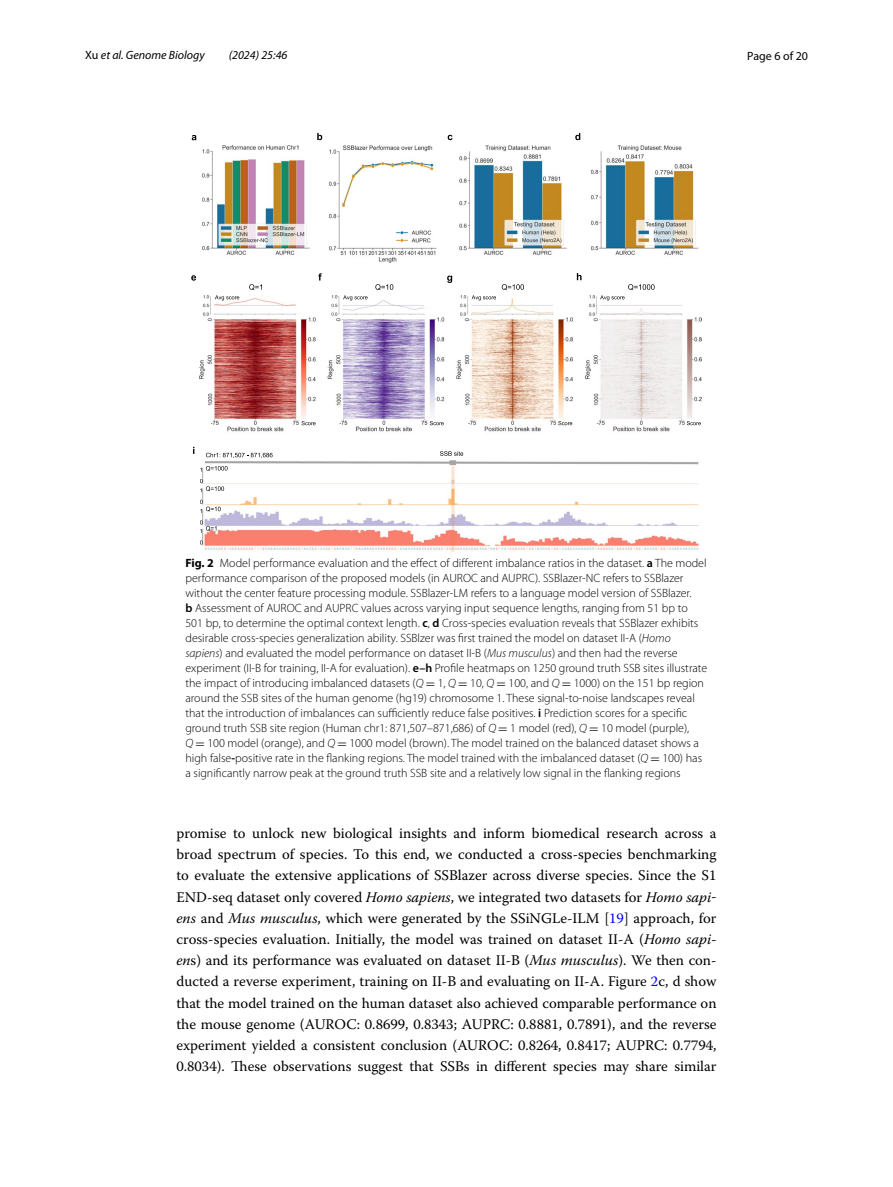
<style>
.page{position:relative;width:893px;height:1187px;background:#fff}
.page>*{position:absolute;margin:0;border:0;box-sizing:border-box;transform-origin:0 0}
.t1{font:14.7px/21.3px "Warnock Pro";color:#000;text-align:justify}
.t2{font:300 12px/15px "Myriad Pro";color:#000}
.t3{font:italic 12px "Myriad Pro";color:#000}
.t4{font:12px "Myriad Pro";color:#000}
.s1{font-style:normal}
.s2{font-weight:700}
.s3{font-weight:600}
.s4{font-style:italic}
.s5{font-family:"MTSY";font-weight:400}
.s6{color:#00f}
</style>
<div class="page">
<img style="left:200px;top:146px;width:502px;height:405px">
<svg style="left:206px;top:452px;width:67px;height:6px"></svg>
<svg style="left:440px;top:451px;width:23px;height:5px"></svg>
<svg style="left:200px;top:466px;width:28px;height:5px"></svg>
<svg style="left:192px;top:135px;width:5px;height:5px"></svg>
<svg style="left:317px;top:133px;width:5px;height:7px"></svg>
<svg style="left:448px;top:135px;width:4px;height:5px"></svg>
<svg style="left:191px;top:275px;width:5px;height:5px"></svg>
<svg style="left:575px;top:133px;width:5px;height:7px"></svg>
<svg style="left:200px;top:479px;width:24px;height:13px"></svg>
<svg style="left:200px;top:499px;width:21px;height:14px"></svg>
<svg style="left:200px;top:540px;width:3px;height:4px"></svg>
<svg style="left:200px;top:520px;width:16px;height:13px"></svg>
<svg style="left:249px;top:284px;width:13px;height:6px"></svg>
<svg style="left:215px;top:295px;width:24px;height:5px"></svg>
<svg style="left:302px;top:421px;width:14px;height:4px"></svg>
<svg style="left:375px;top:284px;width:18px;height:6px"></svg>
<svg style="left:343px;top:295px;width:25px;height:5px"></svg>
<svg style="left:430px;top:421px;width:14px;height:4px"></svg>
<svg style="left:502px;top:284px;width:22px;height:6px"></svg>
<svg style="left:472px;top:295px;width:24px;height:5px"></svg>
<svg style="left:558px;top:421px;width:14px;height:4px"></svg>
<svg style="left:600px;top:284px;width:55px;height:16px"></svg>
<svg style="left:687px;top:421px;width:14px;height:4px"></svg>
<svg style="left:318px;top:273px;width:4px;height:7px"></svg>
<svg style="left:447px;top:275px;width:5px;height:8px"></svg>
<svg style="left:577px;top:273px;width:4px;height:7px"></svg>
<p class="t3" style="left:85px;top:48px;width:121px"><span class="s1">Xu</span> et al. Genome Biology</p>
<p class="t3" style="left:229px;top:48px;width:60px">(2024) 25:46</p>
<p class="t4" style="left:747px;top:48px;width:62px">Page 6 of 20</p>
<p class="t2" style="left:185px;top:555px;width:523px"><span class="s2">Fig. 2</span> Model performance evaluation and the effect of different imbalance ratios in the dataset. <span class="s3">a</span> The model performance comparison of the proposed models (in AUROC and AUPRC). SSBlazer-NC refers to SSBlazer without the center feature processing module. SSBlazer-LM refers to a language model version of SSBlazer.<br><span class="s3">b</span> Assessment of AUROC and AUPRC values across varying input sequence lengths, ranging from 51 bp to 501 bp, to determine the optimal context length. <span class="s3">c</span>, <span class="s3">d</span> Cross-species evaluation reveals that SSBlazer exhibits desirable cross-species generalization ability. SSBlzer was first trained the model on dataset II-A (<span class="s4">Homo sapiens</span>) and evaluated the model performance on dataset II-B (<span class="s4">Mus musculus</span>) and then had the reverse experiment (II-B for training, II-A for evaluation). <span class="s3">e–h</span> Profile heatmaps on 1250 ground truth SSB sites illustrate the impact of introducing imbalanced datasets (<span class="s4">Q</span> <span class="s5">=</span> 1, <span class="s4">Q</span> <span class="s5">=</span> 10, <span class="s4">Q</span> <span class="s5">=</span> 100, and <span class="s4">Q</span> <span class="s5">=</span> 1000) on the 151 bp region around the SSB sites of the human genome (hg19) chromosome 1. These signal-to-noise landscapes reveal that the introduction of imbalances can sufficiently reduce false positives. <span class="s3">i</span> Prediction scores for a specific ground truth SSB site region (Human chr1: 871,507–871,686) of <span class="s4">Q</span> <span class="s5">=</span> 1 model (red), <span class="s4">Q</span> <span class="s5">=</span> 10 model (purple),<br><span class="s4">Q</span> <span class="s5">=</span> 100 model (orange), and <span class="s4">Q</span> <span class="s5">=</span> 1000 model (brown). The model trained on the balanced dataset shows a high false<span class="s3">-</span>positive rate in the flanking regions. The model trained with the imbalanced dataset (<span class="s4">Q</span> <span class="s5">=</span> 100) has a significantly narrow peak at the ground truth SSB site and a relatively low signal in the flanking regions</p>
<p class="t1" style="left:176px;top:822px;width:542px">promise to unlock new biological insights and inform biomedical research across a broad spectrum of species. To this end, we conducted a cross-species benchmarking to evaluate the extensive applications of SSBlazer across diverse species. Since the S1<br>END-seq dataset only covered <span class="s4">Homo sapiens</span>, we integrated two datasets for <span class="s4">Homo sapi&shy;ens</span> and <span class="s4">Mus musculus</span>, which were generated by the SSiNGLe-ILM [<span class="s6">19</span>] approach, for cross-species evaluation. Initially, the model was trained on dataset II-A (<span class="s4">Homo sapi&shy;en</span>s) and its performance was evaluated on dataset II-B (<span class="s4">Mus musculus</span>). We then con&shy;ducted a reverse experiment, training on II-B and evaluating on II-A. Figure <span class="s6">2</span>c, d show that the model trained on the human dataset also achieved comparable performance on the mouse genome (AUROC: 0.8699, 0.8343; AUPRC: 0.8881, 0.7891), and the reverse experiment yielded a consistent conclusion (AUROC: 0.8264, 0.8417; AUPRC: 0.7794, 0.8034). These observations suggest that SSBs in different species may share similar</p>
</div>
